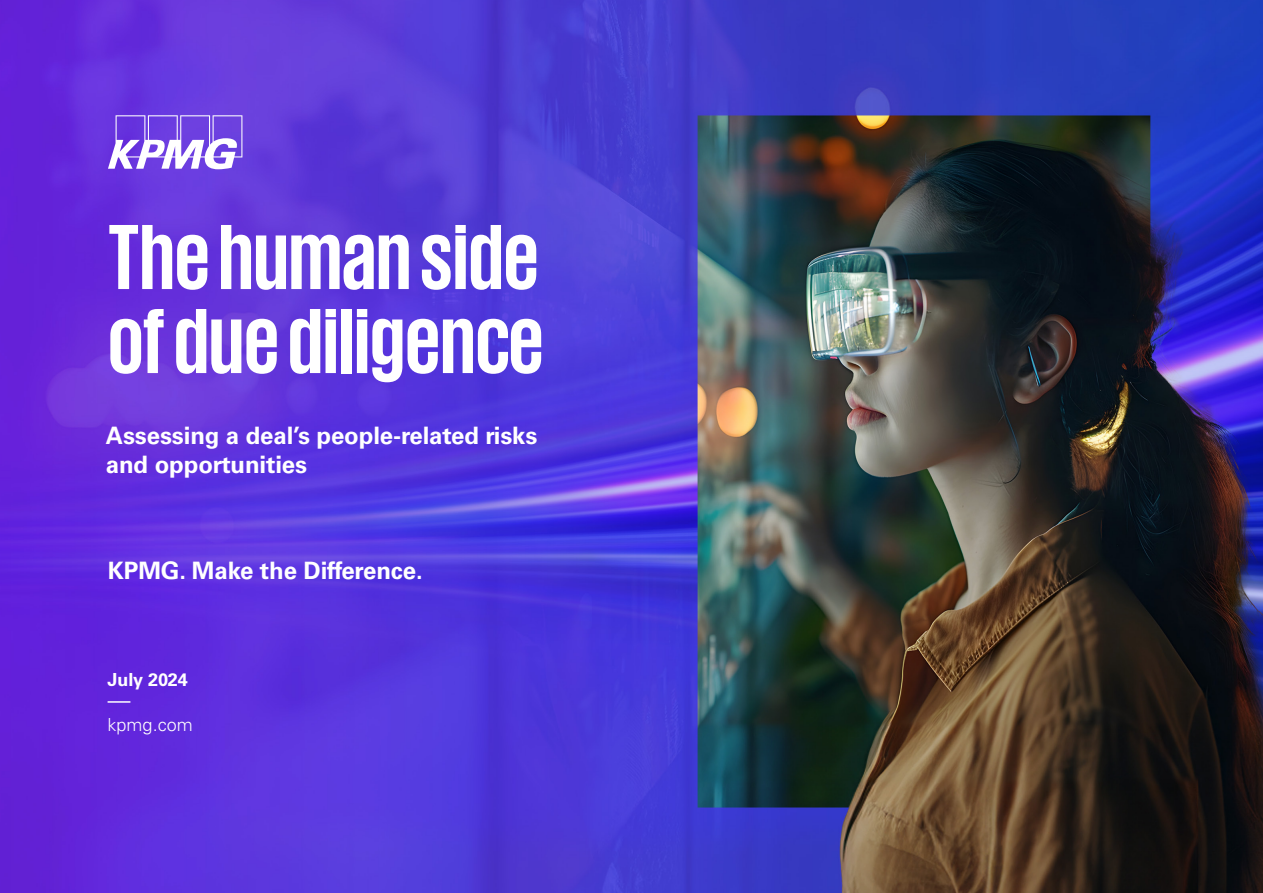
<style>
.page{position:relative;width:1263px;height:893px;background:#fff}
.page>*{position:absolute;margin:0;border:0;box-sizing:border-box;transform-origin:0 0}
.t1{font:700 94.5px/84px "KPMG";color:#fff}
.t2{font:700 24px/28.8px "Univers LT Std";letter-spacing:-.005em;color:#fff}
.t3{font:700 18px "Univers LT Std";letter-spacing:-.005em;color:#fff}
.t4{font:300 18px "Univers LT Std";color:#fff}
</style>
<div class="page">
<img style="left:0;top:0;width:1263px;height:893px">
<svg style="left:108px;top:115px;width:134px;height:54px"></svg>
<hr style="left:108px;top:701px;width:22px;height:2px;background:#fff">
<h1 class="t1" style="left:108px;top:212px;width:437px">The human side of due diligence</h1>
<p class="t2" style="left:106px;top:422px;width:433px">Assessing a deal’s people-related risks and opportunities</p>
<p class="t2" style="left:108px;top:556px;width:316px">KPMG. Make the Difference.</p>
<p class="t3" style="left:108px;top:669px;width:82px">July 2024</p>
<p class="t4" style="left:108px;top:714px;width:87px">kpmg.com</p>
</div>
